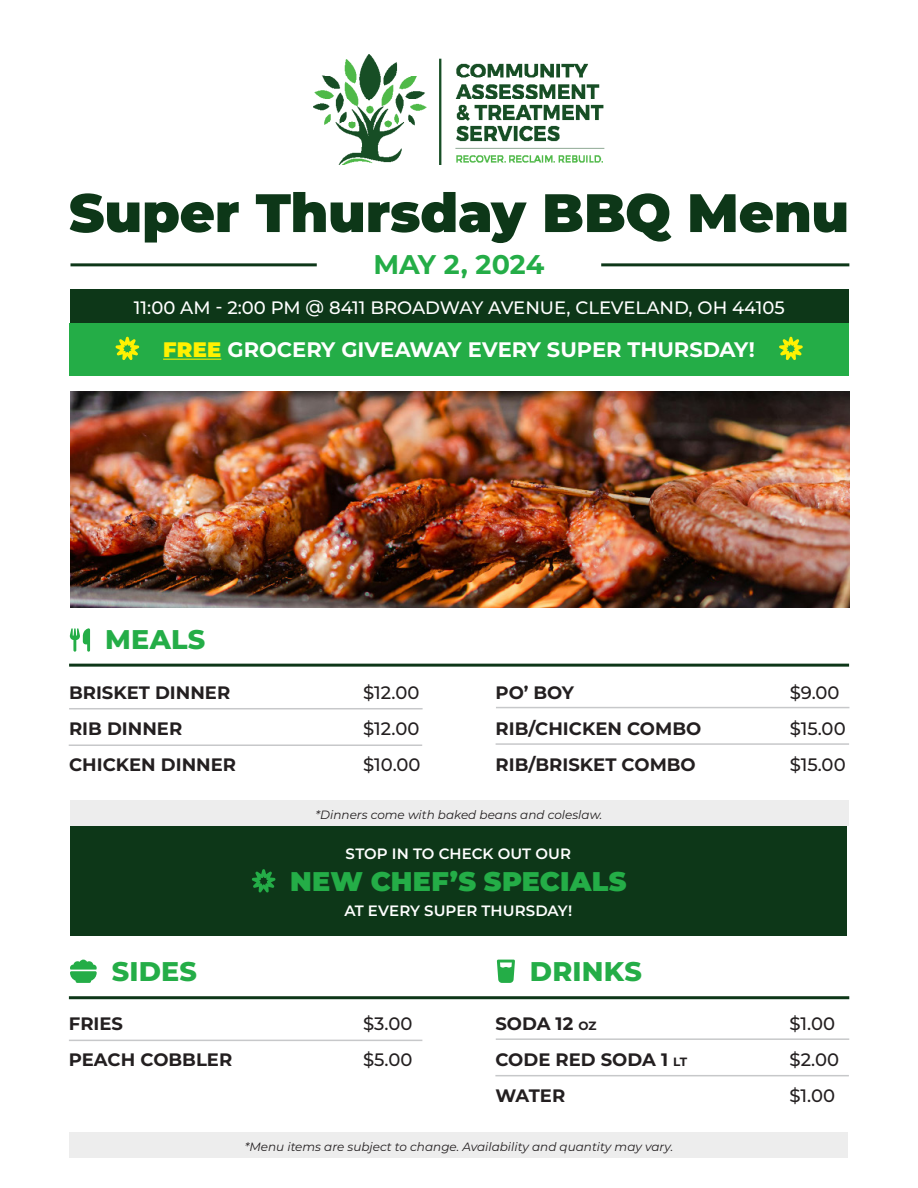
<style>
.page{position:relative;width:918px;height:1188px;background:#fff}
.page>*{position:absolute;margin:0;border:0;box-sizing:border-box;transform-origin:0 0}
.t1{font:900 54px "Montserrat";letter-spacing:-.005em;color:#0d3718}
.t2{font:900 27px "Montserrat";letter-spacing:.01em;color:#24ad47}
.t3{font:800 27px "Montserrat";letter-spacing:.005em;color:#24ad47}
.t4{font:700 27px "Montserrat";color:#24ad47}
.t5{font:700 21px "Montserrat";color:#fff}
.t6{font:700 18px "Montserrat";color:#231f20}
.t7{font:500 18px "Montserrat";color:#231f20}
.t8{font:500 18px "Montserrat";color:#fff}
.t9{font:600 15px "Montserrat";letter-spacing:.005em;color:#fff}
.t10{font:italic 12px "Montserrat";color:#231f20}
.s1{font-weight:900;color:#fff101}
.s2{font-size:12px}
</style>
<div class="page">
<img style="left:313px;top:54px;width:292px;height:111px">
<hr style="left:70px;top:263px;width:247px;height:3px;background:#0d3718">
<hr style="left:601px;top:263px;width:248px;height:3px;background:#0d3718">
<div style="left:70px;top:289px;width:779px;height:35px;background:#0d3718"></div>
<img style="left:70px;top:392px;width:779px;height:216px">
<div style="left:69px;top:324px;width:780px;height:52px;background:#24ad47"></div>
<hr style="left:163px;top:359px;width:58px;height:1px;background:#fff101">
<svg style="left:115px;top:337px;width:24px;height:23px"></svg>
<svg style="left:779px;top:337px;width:24px;height:23px"></svg>
<div style="left:70px;top:826px;width:777px;height:109px;background:#0d3718"></div>
<hr style="left:69px;top:664px;width:780px;height:3px;background:#0d3718">
<hr style="left:69px;top:708px;width:354px;height:1px;background:#c7c8ca">
<hr style="left:69px;top:1040px;width:353px;height:1px;background:#c7c8ca">
<hr style="left:496px;top:707px;width:353px;height:1px;background:#c7c8ca">
<hr style="left:496px;top:1038px;width:353px;height:2px;background:#c7c8ca">
<hr style="left:69px;top:744px;width:353px;height:2px;background:#c7c8ca">
<hr style="left:496px;top:743px;width:353px;height:2px;background:#c7c8ca">
<hr style="left:495px;top:1075px;width:354px;height:1px;background:#c7c8ca">
<hr style="left:69px;top:996px;width:780px;height:3px;background:#0d3718">
<svg style="left:70px;top:628px;width:20px;height:24px"></svg>
<svg style="left:252px;top:869px;width:24px;height:24px"></svg>
<svg style="left:497px;top:960px;width:18px;height:23px"></svg>
<svg style="left:70px;top:960px;width:27px;height:23px"></svg>
<div style="left:70px;top:801px;width:779px;height:25px;background:#ededed"></div>
<div style="left:70px;top:1132px;width:778px;height:25px;background:#ededed"></div>
<p class="t1" style="left:69px;top:172px;width:782px">Super Thursday BBQ Menu</p>
<p class="t4" style="left:373px;top:245px;width:173px">MAY 2, 2024</p>
<p class="t8" style="left:134px;top:295px;width:652px">11:00 AM - 2:00 PM @ 8411 BROADWAY AVENUE, CLEVELAND, OH 44105</p>
<p class="t5" style="left:163px;top:334px;width:593px"><span class="s1">FREE</span> GROCERY GIVEAWAY EVERY SUPER THURSDAY!</p>
<p class="t3" style="left:105px;top:619px;width:102px">MEALS</p>
<p class="t6" style="left:69px;top:679px;width:163px">BRISKET DINNER</p>
<p class="t7" style="left:363px;top:680px;width:58px">$12.00</p>
<p class="t6" style="left:69px;top:715px;width:115px">RIB DINNER</p>
<p class="t7" style="left:363px;top:716px;width:58px">$12.00</p>
<p class="t6" style="left:69px;top:751px;width:169px">CHICKEN DINNER</p>
<p class="t7" style="left:363px;top:752px;width:59px">$10.00</p>
<p class="t6" style="left:496px;top:679px;width:80px">PO’ BOY</p>
<p class="t7" style="left:790px;top:680px;width:51px">$9.00</p>
<p class="t6" style="left:496px;top:715px;width:207px">RIB/CHICKEN COMBO</p>
<p class="t7" style="left:790px;top:716px;width:57px">$15.00</p>
<p class="t6" style="left:496px;top:751px;width:202px">RIB/BRISKET COMBO</p>
<p class="t7" style="left:790px;top:752px;width:57px">$15.00</p>
<p class="t10" style="left:316px;top:807px;width:288px">*Dinners come with baked beans and coleslaw.</p>
<p class="t9" style="left:346px;top:843px;width:227px">STOP IN TO CHECK OUT OUR</p>
<p class="t2" style="left:290px;top:861px;width:338px">NEW CHEF’S SPECIALS</p>
<p class="t9" style="left:344px;top:900px;width:229px">AT EVERY SUPER THURSDAY!</p>
<p class="t3" style="left:112px;top:952px;width:87px">SIDES</p>
<p class="t3" style="left:530px;top:952px;width:113px">DRINKS</p>
<p class="t6" style="left:69px;top:1011px;width:56px">FRIES</p>
<p class="t7" style="left:363px;top:1011px;width:51px">$3.00</p>
<p class="t6" style="left:69px;top:1047px;width:165px">PEACH COBBLER</p>
<p class="t7" style="left:363px;top:1047px;width:51px">$5.00</p>
<p class="t6" style="left:495px;top:1011px;width:103px">SODA 12 <span class="s2">OZ</span></p>
<p class="t7" style="left:790px;top:1011px;width:47px">$1.00</p>
<p class="t6" style="left:495px;top:1047px;width:193px">CODE RED SODA 1 <span class="s2">LT</span></p>
<p class="t7" style="left:790px;top:1047px;width:51px">$2.00</p>
<p class="t6" style="left:495px;top:1083px;width:71px">WATER</p>
<p class="t7" style="left:790px;top:1083px;width:47px">$1.00</p>
<p class="t10" style="left:245px;top:1138px;width:430px">*Menu items are subject to change. Availability and quantity may vary.</p>
</div>
